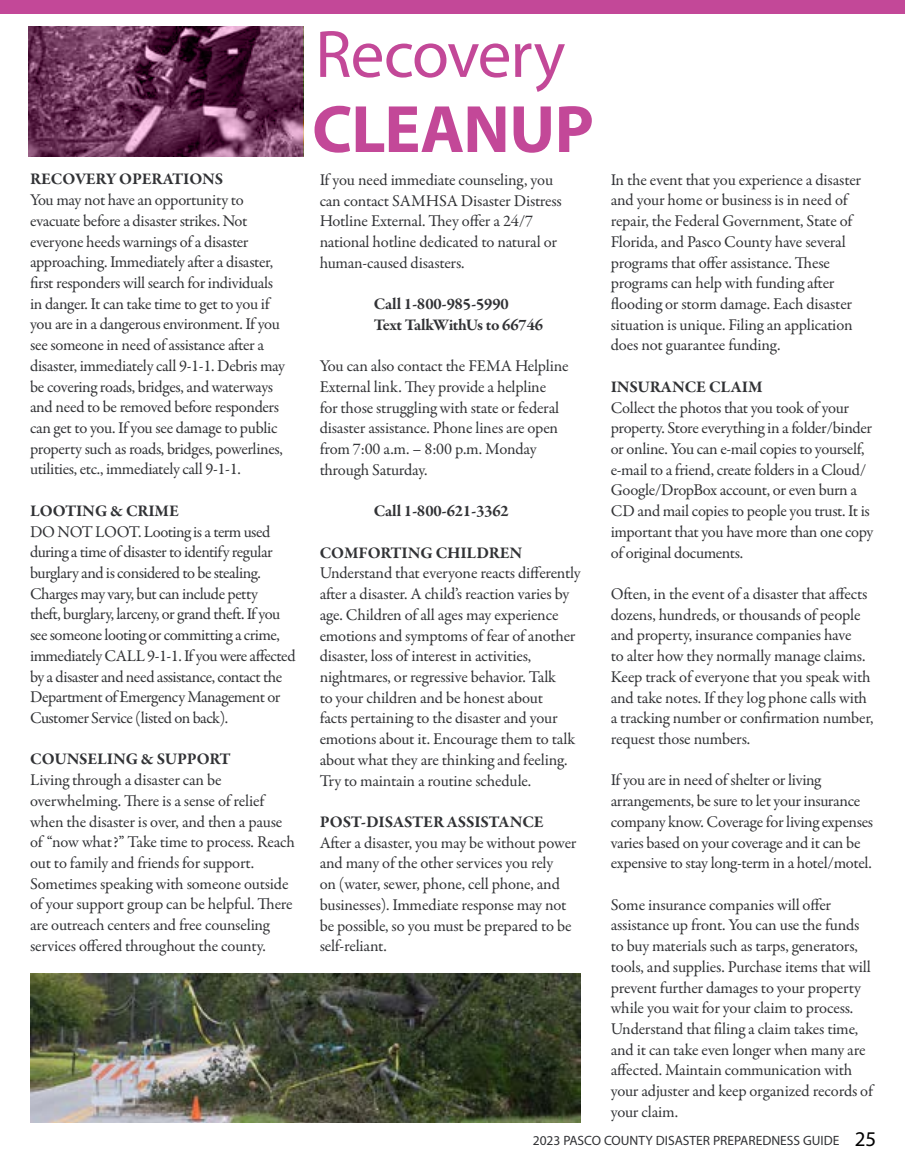
<style>
.page{position:relative;width:905px;height:1175px;background:#fff}
.page>*{position:absolute;margin:0;border:0;box-sizing:border-box;transform-origin:0 0}
.t1{font:67.5px "Myriad Pro";letter-spacing:-.015em;color:#c34898}
.t2{font:700 67.5px "Myriad Pro";letter-spacing:-.015em;color:#c34898}
.t3{font:16.5px/20.7px "Garamond Premr Pro";letter-spacing:-.015em;color:#313235}
.t4{font:700 16.5px/20.7px "Garamond Premr Pro";letter-spacing:-.01em;color:#313235}
.t5{font:13.5px "Myriad Pro";color:#313235}
.s1{font-size:21px;color:#000}
</style>
<div class="page">
<div style="left:0;top:0;width:904px;height:13px;background:#c34898"></div>
<img style="left:29px;top:26px;width:274px;height:131px">
<img style="left:30px;top:973px;width:550px;height:149px">
<p class="t4" style="left:30px;top:169px;width:194px">RECOVERY OPERATIONS</p>
<p class="t3" style="left:30px;top:190px;width:256px">You may not have an opportunity to evacuate before a disaster strikes. Not everyone heeds warnings of a disaster approaching. Immediately after a disaster, first responders will search for individuals in danger. It can take time to get to you if you are in a dangerous environment. If you see someone in need of assistance after a disaster, immediately call 9-1-1. Debris may be covering roads, bridges, and waterways and need to be removed before responders can get to you. If you see damage to public property such as roads, bridges, powerlines, utilities, etc., immediately call 9-1-1.</p>
<p class="t4" style="left:30px;top:500px;width:150px">LOOTING &amp; CRIME</p>
<p class="t3" style="left:30px;top:521px;width:267px">DO NOT LOOT. Looting is a term used during a time of disaster to identify regular burglary and is considered to be stealing.<br>Charges may vary, but can include petty<br>theft, burglary, larceny, or grand theft. If you see someone looting or committing a crime, immediately CALL 9-1-1. If you were affected by a disaster and need assistance, contact the Department of Emergency Management or Customer Service (listed on back).</p>
<p class="t4" style="left:30px;top:749px;width:202px">COUNSELING &amp; SUPPORT</p>
<p class="t3" style="left:30px;top:770px;width:266px">Living through a disaster can be overwhelming. There is a sense of relief when the disaster is over, and then a pause of “now what?” Take time to process. Reach out to family and friends for support.<br>Sometimes speaking with someone outside of your support group can be helpful. There are outreach centers and free counseling services offered throughout the county.</p>
<h1 class="t1" style="left:315px;top:13px;width:252px">Recovery</h1>
<h1 class="t2" style="left:312px;top:85px;width:283px">CLEANUP</h1>
<p class="t3" style="left:319px;top:170px;width:244px">If you need immediate counseling, you can contact SAMHSA Disaster Distress Hotline External. They offer a 24/7 national hotline dedicated to natural or human-caused disasters.</p>
<p class="t4" style="left:374px;top:294px;width:171px">Call 1-800-985-5990<br>Text TalkWithUs to 66746</p>
<p class="t3" style="left:319px;top:356px;width:250px">You can also contact the FEMA Helpline External link. They provide a helpline<br>for those struggling with state or federal disaster assistance. Phone lines are open from 7:00 a.m. – 8:00 p.m. Monday through Saturday.</p>
<p class="t4" style="left:374px;top:501px;width:137px">Call 1-800-621-3362</p>
<p class="t4" style="left:319px;top:542px;width:204px">COMFORTING CHILDREN</p>
<p class="t3" style="left:319px;top:563px;width:263px">Understand that everyone reacts differently after a disaster. A child’s reaction varies by age. Children of all ages may experience emotions and symptoms of fear of another disaster, loss of interest in activities, nightmares, or regressive behavior. Talk<br>to your children and be honest about<br>facts pertaining to the disaster and your emotions about it. Encourage them to talk about what they are thinking and feeling.<br>Try to maintain a routine schedule.</p>
<p class="t4" style="left:319px;top:811px;width:225px">POST-DISASTER ASSISTANCE</p>
<p class="t3" style="left:319px;top:832px;width:258px">After a disaster, you may be without power and many of the other services you rely<br>on (water, sewer, phone, cell phone, and businesses). Immediate response may not be possible, so you must be prepared to be self-reliant.</p>
<p class="t3" style="left:610px;top:169px;width:252px">In the event that you experience a disaster and your home or business is in need of repair, the Federal Government, State of Florida, and Pasco County have several programs that offer assistance. These programs can help with funding after flooding or storm damage. Each disaster situation is unique. Filing an application does not guarantee funding.</p>
<p class="t4" style="left:610px;top:376px;width:153px">INSURANCE CLAIM</p>
<p class="t3" style="left:610px;top:397px;width:264px">Collect the photos that you took of your property. Store everything in a folder/binder or online. You can e-mail copies to yourself, e-mail to a friend, create folders in a Cloud/ Google/DropBox account, or even burn a CD and mail copies to people you trust. It is important that you have more than one copy of original documents.</p>
<p class="t3" style="left:610px;top:584px;width:264px">Often, in the event of a disaster that affects dozens, hundreds, or thousands of people and property, insurance companies have<br>to alter how they normally manage claims.<br>Keep track of everyone that you speak with and take notes. If they log phone calls with a tracking number or confirmation number, request those numbers.</p>
<p class="t3" style="left:610px;top:770px;width:264px">If you are in need of shelter or living arrangements, be sure to let your insurance company know. Coverage for living expenses varies based on your coverage and it can be expensive to stay long-term in a hotel/motel.</p>
<p class="t3" style="left:610px;top:894px;width:264px">Some insurance companies will offer assistance up front. You can use the funds to buy materials such as tarps, generators, tools, and supplies. Purchase items that will prevent further damages to your property while you wait for your claim to process.<br>Understand that filing a claim takes time, and it can take even longer when many are affected. Maintain communication with your adjuster and keep organized records of your claim.</p>
<p class="t5" style="left:532px;top:1132px;width:345px">2023 PASCO COUNTY DISASTER PREPAREDNESS GUIDE <span class="s1">25</span></p>
</div>
